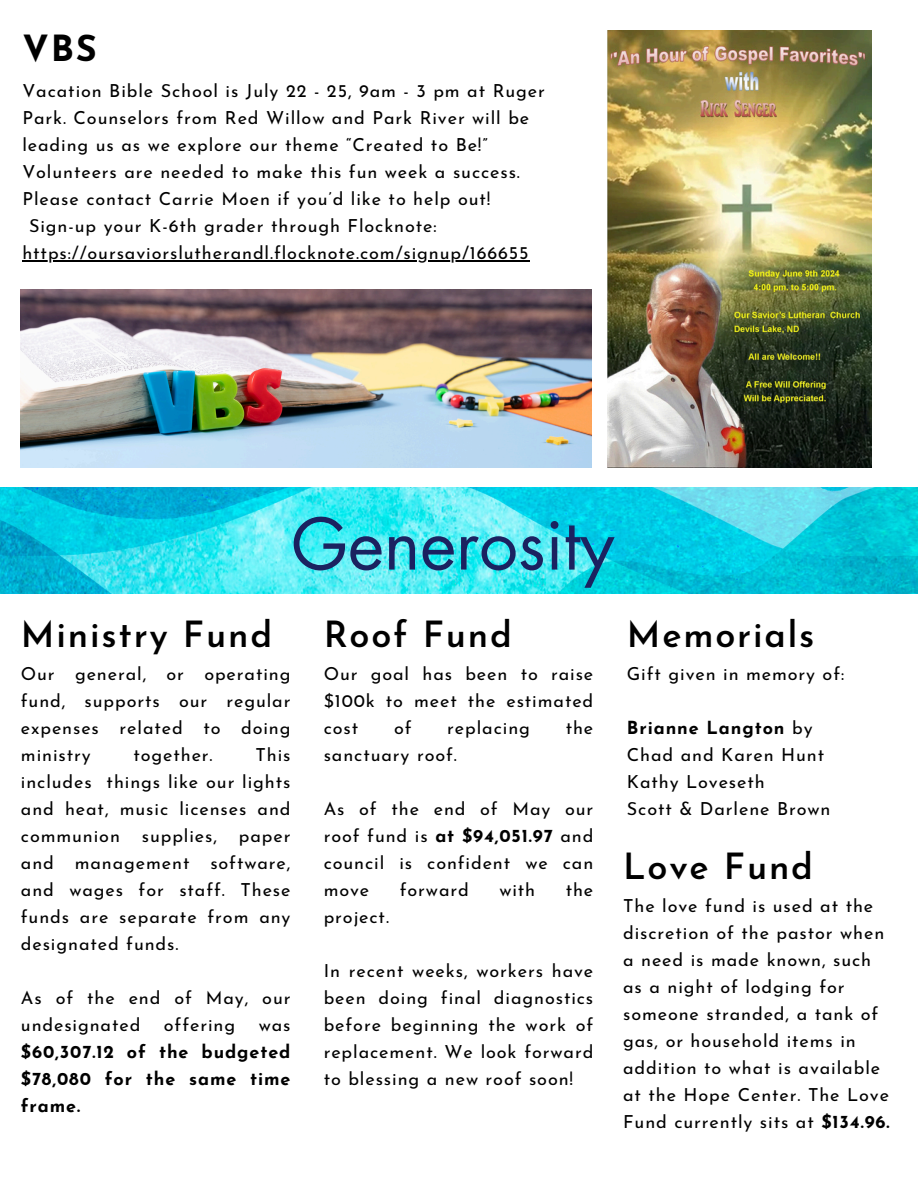
<style>
.page{position:relative;width:918px;height:1188px;background:#fff}
.page>*{position:absolute;margin:0;border:0;box-sizing:border-box;transform-origin:0 0}
.t1{font:69px "Futura LT Pro";color:#1b2260}
.t2{font:600 36px "Josefin Sans";letter-spacing:.05em;color:#000}
.t3{font:700 36px "Josefin Sans";color:#000}
.t4{font:18px/27px "Josefin Sans";letter-spacing:.05em;color:#000;text-align:justify}
.t5{font:700 18px/27px "Josefin Sans";letter-spacing:.05em;color:#000;text-align:justify}
.s1{font-weight:400}
.s2{font-weight:700}
</style>
<div class="page">
<img style="left:0;top:488px;width:918px;height:106px">
<img style="left:607px;top:31px;width:265px;height:436px">
<img style="left:21px;top:289px;width:570px;height:178px">
<hr style="left:22px;top:260px;width:508px;height:1px;background:#000">
<p class="t3" style="left:22px;top:34px;width:76px">VBS</p>
<h1 class="t4" style="left:22px;top:79px;width:524px;text-align:left">Vacation Bible School is July 22 - 25, 9am - 3 pm at Ruger Park. Counselors from Red Willow and Park River will be leading us as we explore our theme “Created to Be!” Volunteers are needed to make this fun week a success.<br>Please contact Carrie Moen if you’d like to help out!</h1>
<h2 class="t4" style="left:29px;top:214px;width:409px">Sign-up your K-6th grader through Flocknote:</h2>
<h2 class="t4" style="left:22px;top:241px;width:508px">https://oursaviorslutherandl.flocknote.com/signup/166655</h2>
<p class="t1" style="left:291px;top:513px;width:325px">Generosity</p>
<h2 class="t2" style="left:21px;top:620px;width:253px">Ministry Fund</h2>
<h2 class="t2" style="left:324px;top:620px;width:190px">Roof Fund</h2>
<p class="t2" style="left:627px;top:620px;width:189px">Memorials</p>
<p class="t4" style="left:627px;top:662px;width:219px">Gift given in memory of:</p>
<p class="t5" style="left:627px;top:716px;width:187px">Brianne Langton <span class="s1">by</span></p>
<p class="t4" style="left:627px;top:743px;width:199px">Chad and Karen Hunt</p>
<p class="t4" style="left:627px;top:770px;width:139px">Kathy Loveseth</p>
<h2 class="t4" style="left:627px;top:797px;width:205px">Scott &amp; Darlene Brown</h2>
<p class="t2" style="left:623px;top:852px;width:191px">Love Fund</p>
<p class="t4" style="left:623px;top:894px;width:268px;text-align:left">The love fund is used at the discretion of the pastor when a need is made known, such as a night of lodging for someone stranded, a tank of gas, or household items in addition to what is available at the Hope Center. The Love<br>Fund currently sits at <span class="s2">$134.96.</span></p>
<h2 class="t2" style="left:22px;top:625px;width:253px">Ministry Fund</h2>
<p class="t4" style="left:21px;top:662px;width:271px">Our general, or operating fund, supports our regular expenses related to doing ministry</p>
<p class="t4" style="left:324px;top:662px;width:271px">Our goal has been to raise $100k to meet the estimated cost</p>
<p class="t2" style="left:24px;top:706px;width:329px">Designated Funds</p>
<p class="t4" style="left:394px;top:716px;width:19px">of</p>
<p class="t4" style="left:447px;top:716px;width:84px">replacing</p>
<p class="t4" style="left:566px;top:716px;width:29px">the</p>
<p class="t4" style="left:324px;top:743px;width:135px">sanctuary roof.</p>
<p class="t4" style="left:324px;top:797px;width:271px">As of the end of May our roof fund is <span class="s2">at $94,051.97</span> and council is confident we can move</p>
<p class="t4" style="left:21px;top:743px;width:271px;text-indent:235px">This includes things like our lights and heat, music licenses and communion supplies, paper and management software, and wages for staff. These funds are separate from any designated funds.</p>
<p class="t4" style="left:21px;top:986px;width:271px">As of the end of May, our undesignated</p>
<p class="t4" style="left:133px;top:743px;width:81px">together.</p>
<p class="t4" style="left:400px;top:878px;width:70px">forward</p>
<p class="t4" style="left:499px;top:878px;width:37px">with</p>
<p class="t4" style="left:566px;top:878px;width:29px">the</p>
<p class="t4" style="left:324px;top:905px;width:67px">project.</p>
<p class="t4" style="left:324px;top:959px;width:271px">In recent weeks, workers have been doing final diagnostics before beginning the work of replacement. We look forward to blessing a new roof soon!</p>
<p class="t4" style="left:164px;top:1013px;width:73px">offering</p>
<p class="t5" style="left:21px;top:1013px;width:271px;text-indent:238px"><span class="s1">was </span>$60,307.12 of the budgeted $78,080 for the same time frame.</p>
</div>
